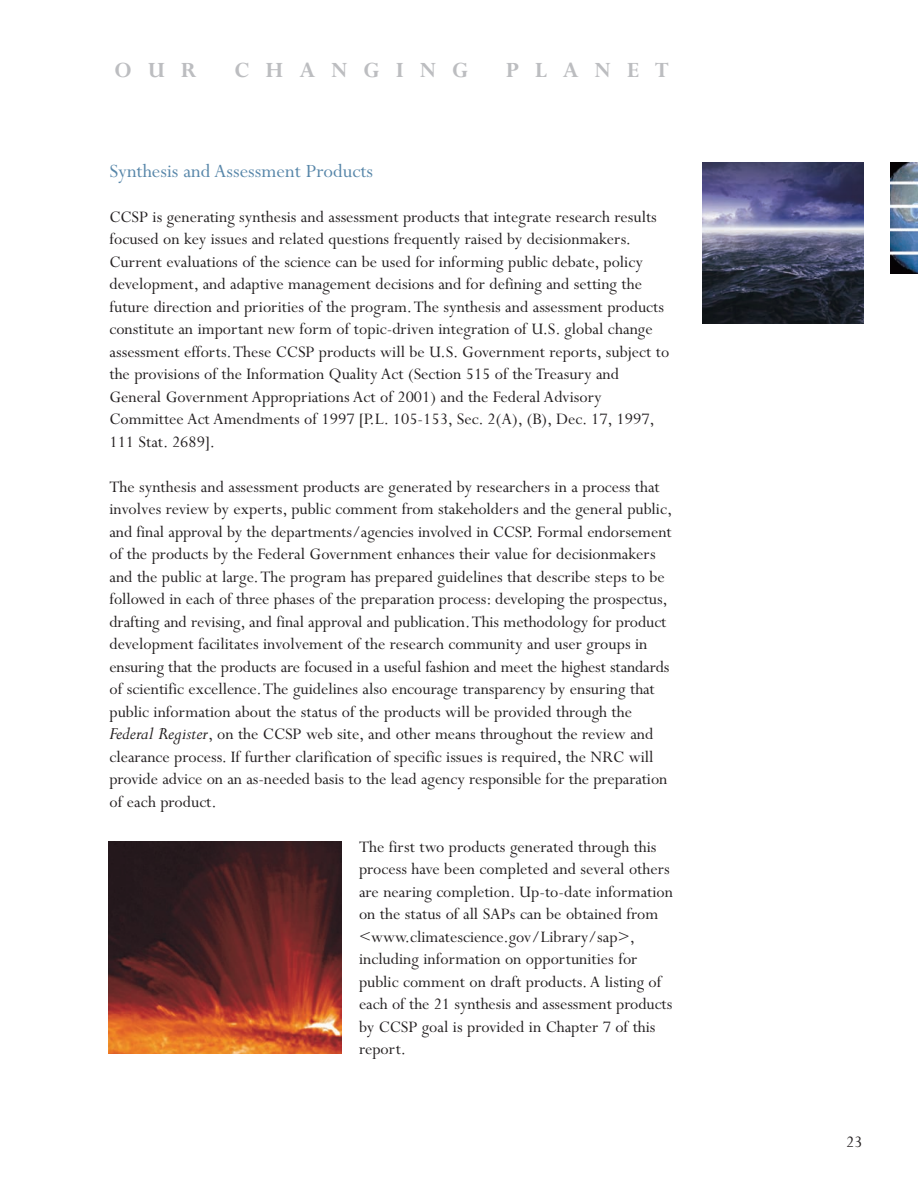
<style>
.page{position:relative;width:918px;height:1188px;background:#fff}
.page>*{position:absolute;margin:0;border:0;box-sizing:border-box;transform-origin:0 0}
.t1{font:24px "Perpetua Bold Os F";letter-spacing:.665em;color:#bcbdc0}
.t2{font:21px "Perpetua";color:#5786a9}
.t3{font:18px/22.5px "Perpetua";color:#231f20}
.s1{font-style:italic;font-size:19.5px}
</style>
<div class="page">
<img style="left:891px;top:162px;width:27px;height:112px">
<img style="left:702px;top:162px;width:162px;height:162px">
<img style="left:108px;top:841px;width:233px;height:213px">
<h1 class="t1" style="left:115px;top:62px;width:84px">OUR</h1>
<h1 class="t1" style="left:234px;top:62px;width:235px">CHANGING</h1>
<h1 class="t1" style="left:506px;top:62px;width:164px">PLANET</h1>
<p class="t2" style="left:110px;top:163px;width:265px">Synthesis and Assessment Products</p>
<p class="t3" style="left:110px;top:207px;width:561px">CCSP is generating synthesis and assessment products that integrate research results focused on key issues and related questions frequently raised by decisionmakers.<br>Current evaluations of the science can be used for informing public debate, policy development, and adaptive management decisions and for defining and setting the future direction and priorities of the program. The synthesis and assessment products constitute an important new form of topic-driven integration of U.S. global change assessment efforts. These CCSP products will be U.S. Government reports, subject to the provisions of the Information Quality Act (Section 515 of the Treasury and General Government Appropriations Act of 2001) and the Federal Advisory Committee Act Amendments of 1997 [P.L. 105-153, Sec. 2(A), (B), Dec. 17, 1997, 111 Stat. 2689].</p>
<p class="t3" style="left:110px;top:477px;width:564px">The synthesis and assessment products are generated by researchers in a process that involves review by experts, public comment from stakeholders and the general public, and final approval by the departments/agencies involved in CCSP. Formal endorsement of the products by the Federal Government enhances their value for decisionmakers and the public at large. The program has prepared guidelines that describe steps to be followed in each of three phases of the preparation process: developing the prospectus, drafting and revising, and final approval and publication. This methodology for product development facilitates involvement of the research community and user groups in ensuring that the products are focused in a useful fashion and meet the highest standards of scientific excellence. The guidelines also encourage transparency by ensuring that public information about the status of the products will be provided through the <span class="s1">Federal Register</span>, on the CCSP web site, and other means throughout the review and clearance process. If further clarification of specific issues is required, the NRC will provide advice on an as-needed basis to the lead agency responsible for the preparation of each product.</p>
<p class="t3" style="left:359px;top:837px;width:315px">The first two products generated through this process have been completed and several others are nearing completion. Up-to-date information on the status of all SAPs can be obtained from &lt;www.climatescience.gov/Library/sap&gt;, including information on opportunities for public comment on draft products. A listing of each of the 21 synthesis and assessment products by CCSP goal is provided in Chapter 7 of this report.</p>
<p class="t3" style="left:846px;top:1132px;width:18px">23</p>
</div>
